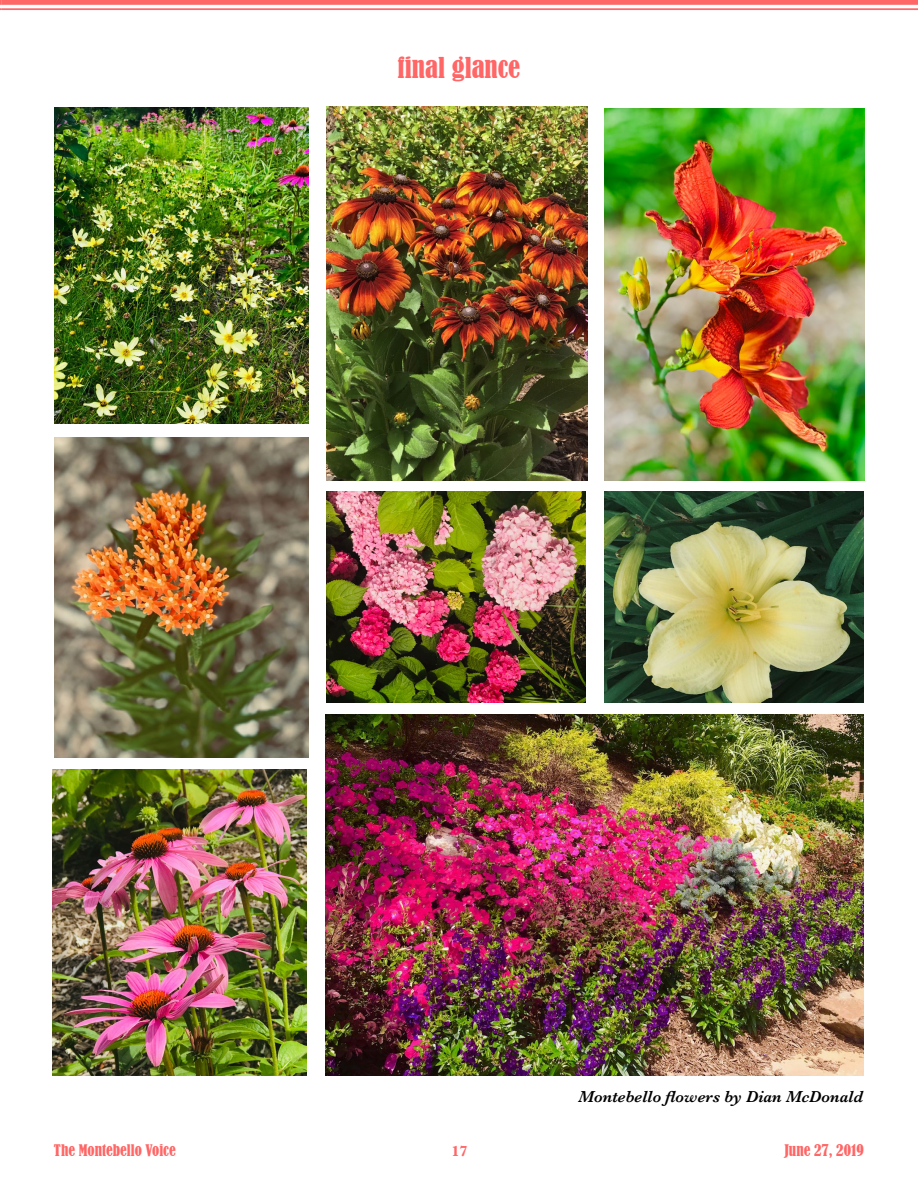
<style>
.page{position:relative;width:918px;height:1188px;background:#fff}
.page>*{position:absolute;margin:0;border:0;box-sizing:border-box;transform-origin:0 0}
.t1{font:condensed 27px "Bernard";color:#f66}
.t2{font:italic 600 16.5px "Baskerville";color:#000}
.t3{font:condensed 15px "Bernard";color:#f66}
.t4{font:700 15px "Baskerville";color:#f66}
</style>
<div class="page">
<svg style="left:0;top:0;width:2px;height:10px"></svg>
<div style="left:2px;top:0;width:916px;height:5px;background:#f66"></div>
<hr style="left:2px;top:8px;width:916px;height:2px;background:#f66">
<img style="left:327px;top:107px;width:260px;height:373px">
<img style="left:326px;top:715px;width:537px;height:360px">
<img style="left:53px;top:769px;width:254px;height:306px">
<img style="left:54px;top:437px;width:254px;height:321px">
<img style="left:54px;top:107px;width:254px;height:317px">
<img style="left:604px;top:109px;width:260px;height:371px">
<img style="left:327px;top:492px;width:258px;height:211px">
<img style="left:605px;top:492px;width:258px;height:211px">
<h1 class="t1" style="left:398px;top:52px;width:124px">final glance</h1>
<p class="t2" style="left:578px;top:1086px;width:286px">Montebello flowers by Dian McDonald</p>
<p class="t3" style="left:54px;top:1141px;width:123px">The Montebello Voice</p>
<p class="t4" style="left:451px;top:1140px;width:18px">17</p>
<p class="t3" style="left:784px;top:1141px;width:81px">June 27, 2019</p>
</div>
